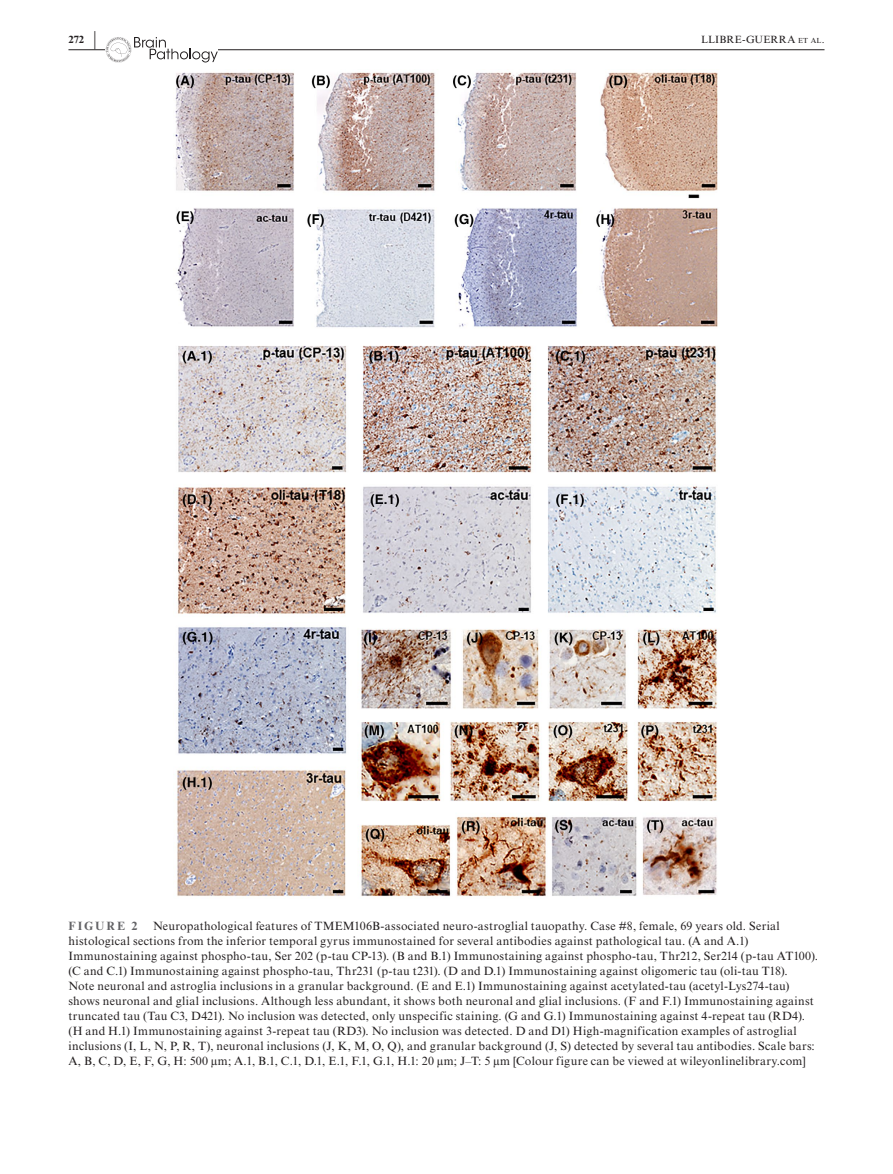
<style>
.page{position:relative;width:893px;height:1174px;background:#fff}
.page>*{position:absolute;margin:0;border:0;box-sizing:border-box;transform-origin:0 0}
.t1{font:12px/15px "Times New Roman MT Std";letter-spacing:.02em;color:#231f20}
.t2{font:700 12px "Times New Roman MT Std";letter-spacing:.175em;color:#636366}
.t3{font:10.5px "Times New Roman MT Std";letter-spacing:.015em;color:#231f20}
.t4{font:700 10.5px "Times New Roman MT Std";color:#231f20}
.s1{font-size:20.25px}
.s2{font-size:7.35px}
</style>
<div class="page">
<hr style="left:68px;top:49px;width:756px;height:1px;background:#231f20">
<svg style="left:106px;top:37px;width:112px;height:25px"></svg>
<img style="left:175px;top:72px;width:543px;height:825px">
<p class="t4" style="left:68px;top:33px;width:29px">272 <span class="s1">|</span></p>
<p class="t3" style="left:701px;top:33px;width:125px">LLIBRE-GUERRA <span class="s2">et al</span> .</p>
<p class="t1" style="left:68px;top:918px;width:751px;text-indent:85px">Neuropathological features of TMEM106B-associated neuro-astroglial tauopathy. Case #8, female, 69 years old. Serial histological sections from the inferior temporal gyrus immunostained for several antibodies against pathological tau. (A and A.1)<br>Immunostaining against phospho-tau, Ser 202 (p-tau CP-13). (B and B.1) Immunostaining against phospho-tau, Thr212, Ser214 (p-tau AT100). (C and C.1) Immunostaining against phospho-tau, Thr231 (p-tau t231). (D and D.1) Immunostaining against oligomeric tau (oli-tau T18).<br>Note neuronal and astroglia inclusions in a granular background. (E and E.1) Immunostaining against acetylated-tau (acetyl-Lys274-tau) shows neuronal and glial inclusions. Although less abundant, it shows both neuronal and glial inclusions. (F and F.1) Immunostaining against truncated tau (Tau C3, D421). No inclusion was detected, only unspecific staining. (G and G.1) Immunostaining against 4-repeat tau (RD4). (H and H.1) Immunostaining against 3-repeat tau (RD3). No inclusion was detected. D and D1) High-magnification examples of astroglial inclusions (I, L, N, P, R, T), neuronal inclusions (J, K, M, O, Q), and granular background (J, S) detected by several tau antibodies. Scale bars:<br>A, B, C, D, E, F, G, H: 500 µm; A.1, B.1, C.1, D.1, E.1, F.1, G.1, H.1: 20 µm; J–T: 5 µm [Colour figure can be viewed at wileyonlinelibrary.com]</p>
<p class="t2" style="left:68px;top:918px;width:71px">FIGURE 2</p>
</div>
